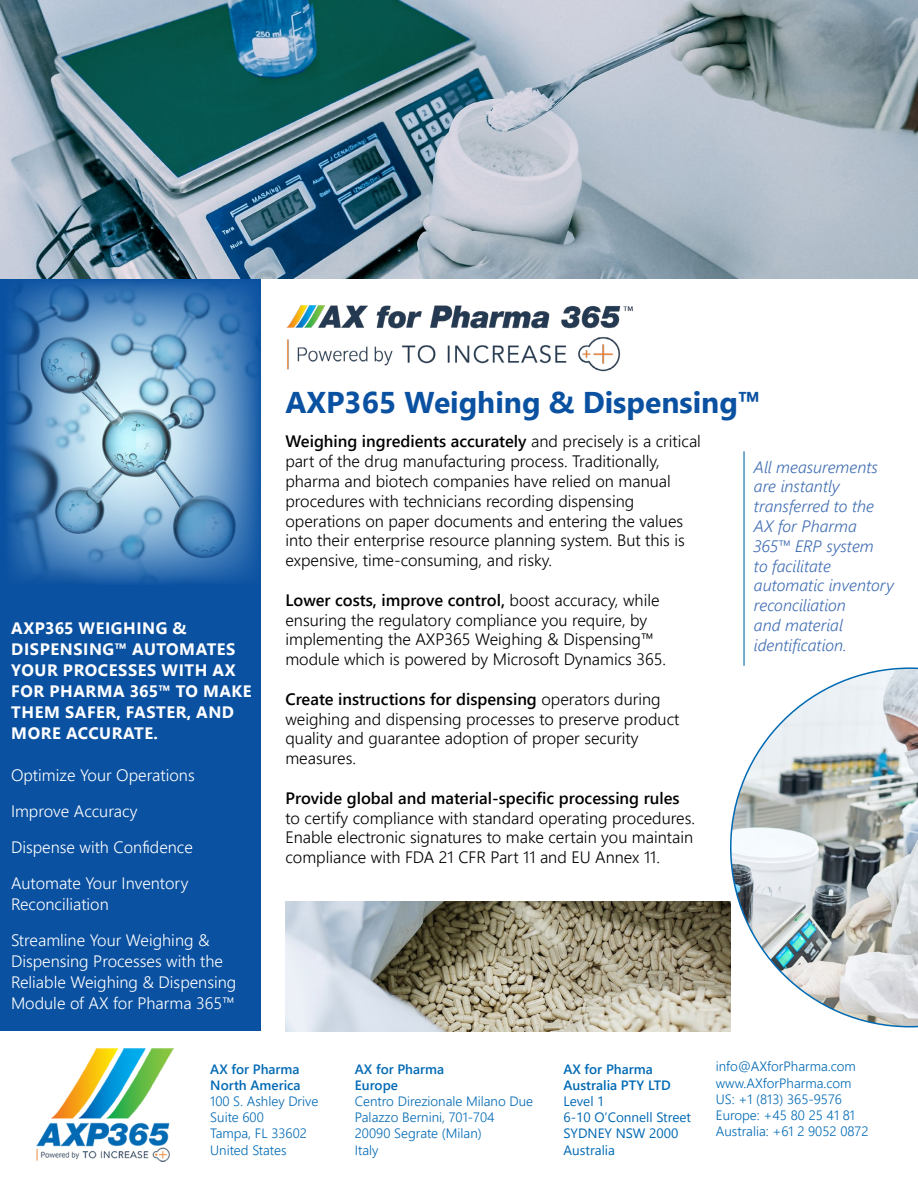
<style>
.page{position:relative;width:918px;height:1188px;background:#fff}
.page>*{position:absolute;margin:0;border:0;box-sizing:border-box;transform-origin:0 0}
.t1{font:700 30px "Segoe UI";color:#0a51a1}
.t2{font:300 16.5px/19.8px "Segoe UI";color:#000}
.t3{font:300 16.5px/21px "Segoe UI";color:#fff}
.t4{font:italic 300 16.5px/19.8px "Segoe UI";color:#406db2}
.t5{font:700 16.5px/21px "Segoe UI";letter-spacing:.035em;color:#fff}
.t6{font:300 13.5px "Segoe UI";color:#0069b4}
.t7{font:600 13.5px "Segoe UI";color:#0069b4}
.t8{font:13.5px "Segoe UI";color:#0069b4}
.s1{font-weight:600}
</style>
<div class="page">
<img style="left:0;top:0;width:918px;height:279px">
<hr style="left:743px;top:451px;width:2px;height:215px;background:#0e6aa4">
<img style="left:285px;top:902px;width:446px;height:130px">
<img style="left:730px;top:667px;width:188px;height:360px">
<div style="left:0;top:279px;width:261px;height:752px;background:#0a51a1"></div>
<img style="left:7px;top:281px;width:253px;height:302px">
<img style="left:36px;top:1048px;width:138px;height:113px">
<img style="left:286px;top:305px;width:347px;height:67px">
<p class="t5" style="left:11px;top:617px;width:242px">AXP365 WEIGHING &amp;<br>DISPENSING™ AUTOMATES<br>YOUR PROCESSES WITH AX<br>FOR PHARMA 365™ TO MAKE<br>THEM SAFER, FASTER, AND<br>MORE ACCURATE.</p>
<p class="t3" style="left:11px;top:764px;width:185px">Optimize Your Operations</p>
<p class="t3" style="left:11px;top:800px;width:128px">Improve Accuracy</p>
<p class="t3" style="left:11px;top:836px;width:183px">Dispense with Confidence</p>
<p class="t3" style="left:11px;top:872px;width:179px">Automate Your Inventory<br>Reconciliation</p>
<p class="t3" style="left:11px;top:929px;width:227px">Streamline Your Weighing &amp;<br>Dispensing Processes with the<br>Reliable Weighing &amp; Dispensing<br>Module of AX for Pharma 365™</p>
<p class="t1" style="left:285px;top:379px;width:477px">AXP365 Weighing &amp; Dispensing™</p>
<p class="t2" style="left:285px;top:431px;width:417px"><span class="s1">Weighing ingredients accurately</span> and precisely is a critical part of the drug manufacturing process. Traditionally, pharma and biotech companies have relied on manual procedures with technicians recording dispensing operations on paper documents and entering the values into their enterprise resource planning system. But this is expensive, time-consuming, and risky.</p>
<p class="t2" style="left:285px;top:590px;width:382px"><span class="s1">Lower costs, improve control,</span> boost accuracy, while ensuring the regulatory compliance you require, by implementing the AXP365 Weighing &amp; Dispensing™ module which is powered by Microsoft Dynamics 365.</p>
<p class="t2" style="left:285px;top:689px;width:395px"><span class="s1">Create instructions for dispensing</span> operators during weighing and dispensing processes to preserve product quality and guarantee adoption of proper security measures.</p>
<p class="t2" style="left:285px;top:788px;width:411px"><span class="s1">Provide global and material-specific processing rules </span>to certify compliance with standard operating procedures.<br>Enable electronic signatures to make certain you maintain compliance with FDA 21 CFR Part 11 and EU Annex 11.</p>
<p class="t4" style="left:754px;top:456px;width:126px">All measurements</p>
<p class="t4" style="left:754px;top:476px;width:122px">are instantly transferred to the</p>
<p class="t4" style="left:754px;top:515px;width:141px">AX for Pharma<br>365™ ERP system<br>to facilitate automatic inventory reconciliation<br>and material identification.</p>
<p class="t7" style="left:210px;top:1058px;width:91px">AX for Pharma</p>
<p class="t7" style="left:210px;top:1074px;width:92px">North America</p>
<p class="t6" style="left:210px;top:1090px;width:110px">100 S. Ashley Drive</p>
<p class="t6" style="left:210px;top:1107px;width:55px">Suite 600</p>
<p class="t6" style="left:210px;top:1123px;width:98px">Tampa, FL 33602</p>
<p class="t6" style="left:210px;top:1139px;width:78px">United States</p>
<p class="t7" style="left:355px;top:1058px;width:91px">AX for Pharma</p>
<p class="t7" style="left:355px;top:1074px;width:45px">Europe</p>
<p class="t6" style="left:355px;top:1090px;width:180px">Centro Direzionale Milano Due</p>
<p class="t6" style="left:355px;top:1107px;width:141px">Palazzo Bernini, 701-704</p>
<p class="t6" style="left:355px;top:1123px;width:128px">20090 Segrate (Milan)</p>
<p class="t6" style="left:355px;top:1139px;width:25px">Italy</p>
<p class="t7" style="left:563px;top:1058px;width:91px">AX for Pharma</p>
<p class="t7" style="left:563px;top:1074px;width:109px">Australia PTY LTD</p>
<p class="t8" style="left:563px;top:1091px;width:43px">Level 1</p>
<p class="t8" style="left:563px;top:1107px;width:129px">6-10 O’Connell Street</p>
<p class="t8" style="left:563px;top:1123px;width:116px">SYDNEY NSW 2000</p>
<p class="t8" style="left:563px;top:1140px;width:53px">Australia</p>
<p class="t6" style="left:716px;top:1056px;width:142px">info@AXforPharma.com</p>
<p class="t6" style="left:716px;top:1072px;width:137px">www.AXforPharma.com</p>
<p class="t6" style="left:716px;top:1088px;width:128px">US: +1 (813) 365-9576</p>
<p class="t6" style="left:716px;top:1104px;width:141px">Europe: +45 80 25 41 81</p>
<p class="t6" style="left:716px;top:1121px;width:154px">Australia: +61 2 9052 0872</p>
</div>
